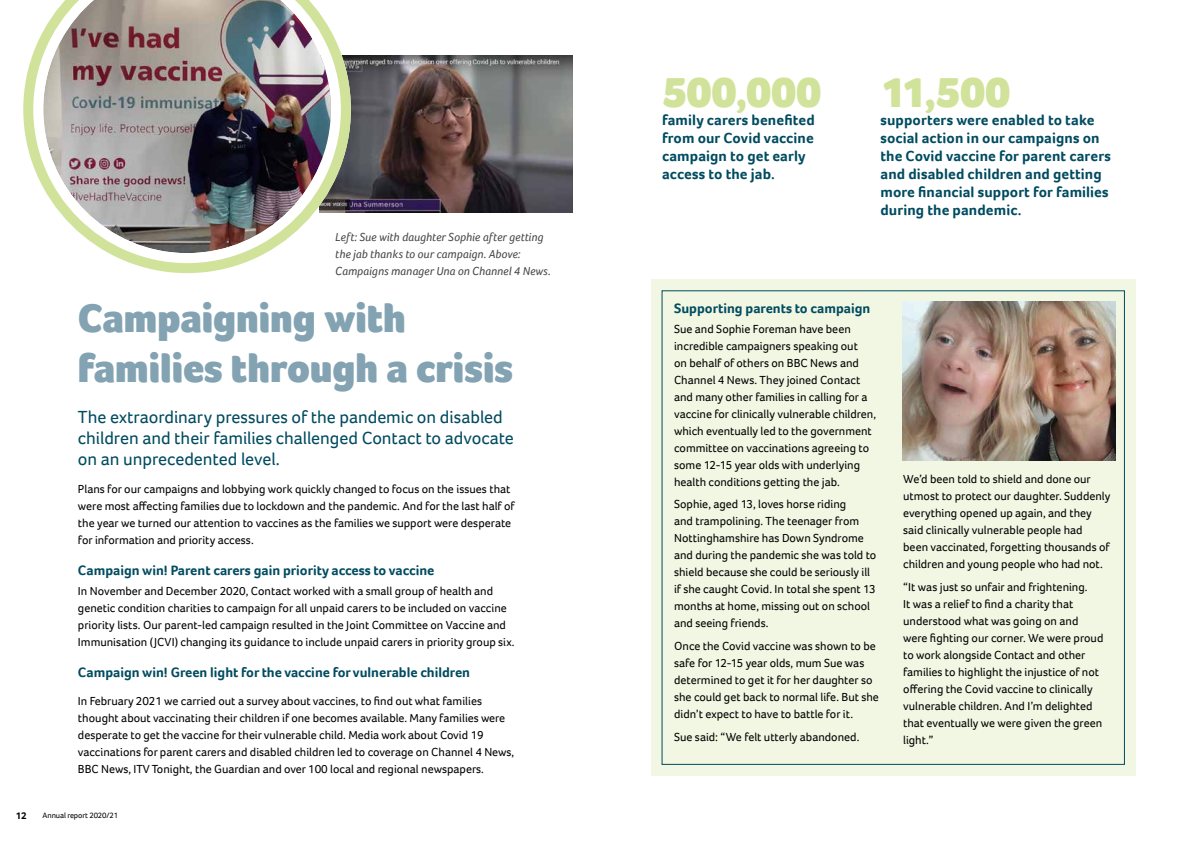
<style>
.page{position:relative;width:1191px;height:842px;background:#fff}
.page>*{position:absolute;margin:0;border:0;box-sizing:border-box;transform-origin:0 0}
.t1{font:900 44px "Foco";letter-spacing:-.02em;color:#d1e39b}
.t2{font:900 41px/50px "Foco";color:#83a3b3}
.t3{font:18px/21px "Foco";letter-spacing:-.005em;color:#004b60}
.t4{font:700 15px/18px "Foco";letter-spacing:.005em;color:#004b60}
.t5{font:700 14px "Foco";color:#004b60}
.t6{font:12px/17px "Foco";color:#000}
.t7{font:italic 12px/17px "Foco";color:#48484a}
.t8{font:700 10px "Foco";color:#000}
.t9{font:8px "Foco";letter-spacing:-.01em;color:#000}
</style>
<div class="page">
<div style="left:651px;top:279px;width:484px;height:497px;background:#f1f7e3"></div>
<img style="left:903px;top:301px;width:212px;height:159px">
<img style="left:351px;top:56px;width:222px;height:157px">
<img style="left:23px;top:0;width:328px;height:273px">
<p class="t7" style="left:335px;top:228px;width:217px">Left: Sue with daughter Sophie after getting the jab thanks to our campaign. Above:<br>Campaigns manager Una on Channel 4 News.</p>
<h2 class="t2" style="left:78px;top:293px;width:436px">Campaigning with families through a crisis</h2>
<h3 class="t3" style="left:78px;top:406px;width:437px">The extraordinary pressures of the pandemic on disabled children and their families challenged Contact to advocate on an unprecedented level.</h3>
<p class="t6" style="left:78px;top:480px;width:438px">Plans for our campaigns and lobbying work quickly changed to focus on the issues that were most affecting families due to lockdown and the pandemic. And for the last half of the year we turned our attention to vaccines as the families we support were desperate for information and priority access.</p>
<p class="t5" style="left:78px;top:561px;width:358px">Campaign win! Parent carers gain priority access to vaccine</p>
<p class="t6" style="left:78px;top:582px;width:438px">In November and December 2020, Contact worked with a small group of health and genetic condition charities to campaign for all unpaid carers to be included on vaccine priority lists. Our parent-led campaign resulted in the Joint Committee on Vaccine and Immunisation (JCVI) changing its guidance to include unpaid carers in priority group six.</p>
<p class="t5" style="left:78px;top:663px;width:393px">Campaign win! Green light for the vaccine for vulnerable children</p>
<p class="t6" style="left:78px;top:693px;width:438px">In February 2021 we carried out a survey about vaccines, to find out what families thought about vaccinating their children if one becomes available. Many families were desperate to get the vaccine for their vulnerable child. Media work about Covid 19 vaccinations for parent carers and disabled children led to coverage on Channel 4 News, BBC News, ITV Tonight, the Guardian and over 100 local and regional newspapers.</p>
<p class="t8" style="left:16px;top:809px;width:12px">12</p>
<p class="t9" style="left:43px;top:809px;width:77px">Annual report 2020/21</p>
<h1 class="t1" style="left:662px;top:63px;width:161px">500,000</h1>
<p class="t4" style="left:662px;top:111px;width:154px">family carers benefited from our Covid vaccine campaign to get early access to the jab.</p>
<h1 class="t1" style="left:880px;top:63px;width:132px">11,500</h1>
<p class="t4" style="left:880px;top:111px;width:232px">supporters were enabled to take social action in our campaigns on the Covid vaccine for parent carers and disabled children and getting more financial support for families during the pandemic.</p>
<p class="t5" style="left:674px;top:299px;width:198px">Supporting parents to campaign</p>
<p class="t6" style="left:674px;top:320px;width:204px">Sue and Sophie Foreman have been incredible campaigners speaking out<br>on behalf of others on BBC News and Channel 4 News. They joined Contact and many other families in calling for a vaccine for clinically vulnerable children, which eventually led to the government committee on vaccinations agreeing to some 12-15 year olds with underlying health conditions getting the jab.</p>
<p class="t6" style="left:674px;top:496px;width:204px">Sophie, aged 13, loves horse riding<br>and trampolining. The teenager from Nottinghamshire has Down Syndrome and during the pandemic she was told to shield because she could be seriously ill if she caught Covid. In total she spent 13 months at home, missing out on school and seeing friends.</p>
<p class="t6" style="left:674px;top:637px;width:206px">Once the Covid vaccine was shown to be safe for 12-15 year olds, mum Sue was determined to get it for her daughter so she could get back to normal life. But she didn’t expect to have to battle for it.</p>
<p class="t6" style="left:674px;top:728px;width:187px">Sue said: “We felt utterly abandoned.</p>
<p class="t6" style="left:903px;top:471px;width:209px">We’d been told to shield and done our utmost to protect our daughter. Suddenly everything opened up again, and they said clinically vulnerable people had been vaccinated, forgetting thousands of children and young people who had not.</p>
<p class="t6" style="left:903px;top:578px;width:202px">“It was just so unfair and frightening.<br>It was a relief to find a charity that understood what was going on and were fighting our corner. We were proud to work alongside Contact and other families to highlight the injustice of not offering the Covid vaccine to clinically vulnerable children. And I’m delighted that eventually we were given the green light.”</p>
</div>
